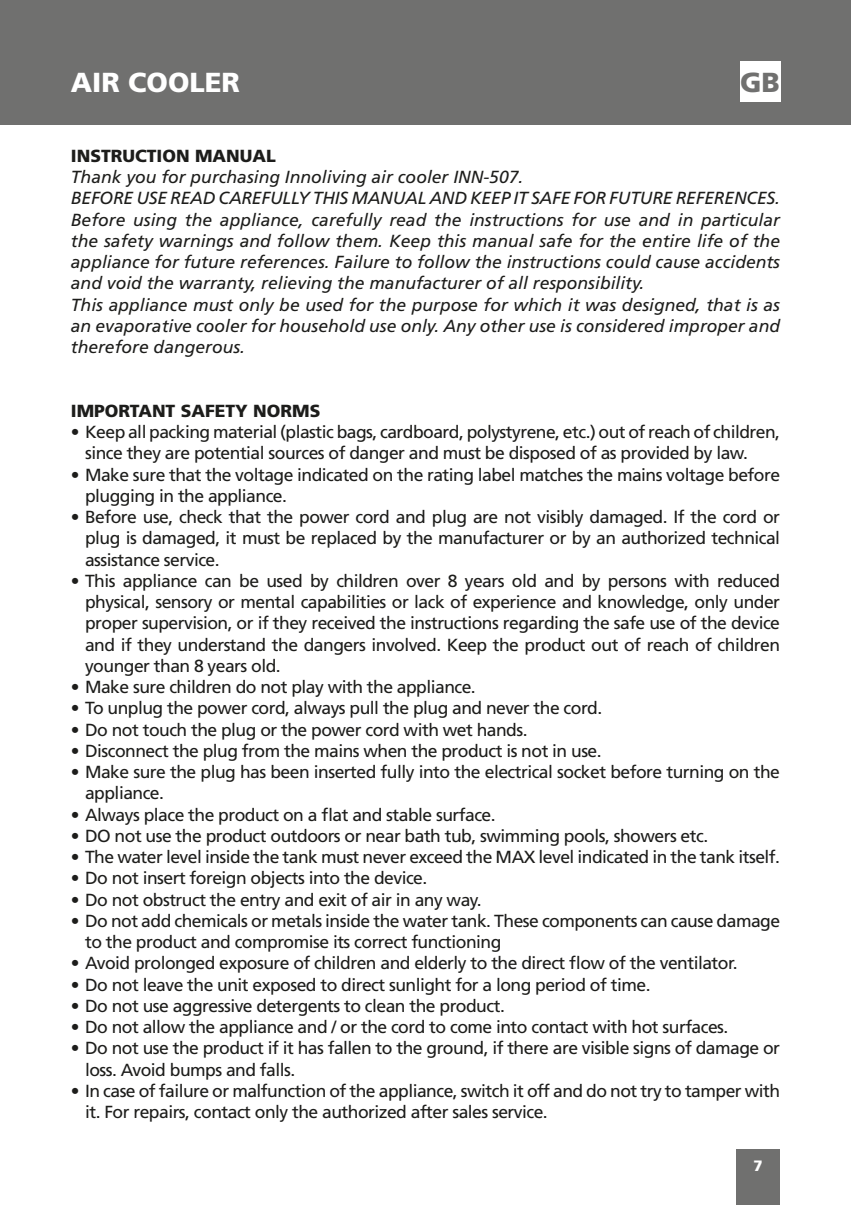
<style>
.page{position:relative;width:851px;height:1205px;background:#fff}
.page>*{position:absolute;margin:0;border:0;box-sizing:border-box;transform-origin:0 0}
.t1{font:900 27.5px "Frutiger LT Std";color:#fff}
.t2{font:900 27.5px "Frutiger LT Std";color:#70706f}
.t3{font:17.5px/21.2px "Frutiger LT Std";letter-spacing:-.03em;color:#1d1d1b}
.t4{font:italic 17.5px/21.2px "Frutiger LT Std";color:#1d1d1b}
.t5{font:900 17.5px "Frutiger LT Std";color:#1d1d1b}
.t6{font:900 15px "Frutiger LT Std";color:#fff}
</style>
<div class="page">
<div style="left:0;top:0;width:850px;height:125px;background:#70706f"></div>
<div style="left:736px;top:1149px;width:44px;height:56px;background:#70706f"></div>
<div style="left:740px;top:61px;width:40px;height:41px;background:#fff"></div>
<h1 class="t1" style="left:71px;top:65px;width:170px">AIR COOLER</h1>
<h1 class="t2" style="left:740px;top:66px;width:41px">GB</h1>
<p class="t5" style="left:71px;top:145px;width:206px">INSTRUCTION MANUAL</p>
<p class="t4" style="left:71px;top:167px;width:710px">Thank you for purchasing Innoliving air cooler INN-507.<br>BEFORE USE READ CAREFULLY THIS MANUAL AND KEEP IT SAFE FOR FUTURE REFERENCES.<br>Before using the appliance, carefully read the instructions for use and in particular the safety warnings and follow them. Keep this manual safe for the entire life of the appliance for future references. Failure to follow the instructions could cause accidents and void the warranty, relieving the manufacturer of all responsibility.<br>This appliance must only be used for the purpose for which it was designed, that is as an evaporative cooler for household use only. Any other use is considered improper and therefore dangerous.</p>
<p class="t5" style="left:71px;top:400px;width:251px">IMPORTANT SAFETY NORMS</p>
<p class="t3" style="left:85px;top:422px;width:696px;text-indent:-14px">• Keep all packing material (plastic bags, cardboard, polystyrene, etc.) out of reach of children, since they are potential sources of danger and must be disposed of as provided by law.</p>
<p class="t3" style="left:85px;top:464px;width:696px;text-indent:-14px">• Make sure that the voltage indicated on the rating label matches the mains voltage before plugging in the appliance.</p>
<p class="t3" style="left:85px;top:507px;width:696px;text-align:justify;text-indent:-14px">• Before use, check that the power cord and plug are not visibly damaged. If the cord or plug is damaged, it must be replaced by the manufacturer or by an authorized technical assistance service.</p>
<p class="t3" style="left:85px;top:570px;width:696px;text-align:justify;text-indent:-14px">• This appliance can be used by children over 8 years old and by persons with reduced physical, sensory or mental capabilities or lack of experience and knowledge, only under proper supervision, or if they received the instructions regarding the safe use of the device and if they understand the dangers involved. Keep the product out of reach of children younger than 8 years old.</p>
<p class="t3" style="left:71px;top:676px;width:406px">• Make sure children do not play with the appliance.</p>
<p class="t3" style="left:71px;top:698px;width:533px">• To unplug the power cord, always pull the plug and never the cord.</p>
<p class="t3" style="left:71px;top:719px;width:458px">• Do not touch the plug or the power cord with wet hands.</p>
<p class="t3" style="left:71px;top:740px;width:532px">• Disconnect the plug from the mains when the product is not in use.</p>
<p class="t3" style="left:85px;top:761px;width:696px;text-indent:-14px">• Make sure the plug has been inserted fully into the electrical socket before turning on the appliance.</p>
<p class="t3" style="left:71px;top:804px;width:426px">• Always place the product on a flat and stable surface.</p>
<p class="t3" style="left:71px;top:825px;width:638px">• DO not use the product outdoors or near bath tub, swimming pools, showers etc.</p>
<p class="t3" style="left:71px;top:846px;width:710px">• The water level inside the tank must never exceed the MAX level indicated in the tank itself.</p>
<p class="t3" style="left:71px;top:868px;width:358px">• Do not insert foreign objects into the device.</p>
<p class="t3" style="left:71px;top:889px;width:412px">• Do not obstruct the entry and exit of air in any way.</p>
<p class="t3" style="left:85px;top:910px;width:696px;text-indent:-14px">• Do not add chemicals or metals inside the water tank. These components can cause damage to the product and compromise its correct functioning</p>
<p class="t3" style="left:71px;top:953px;width:668px">• Avoid prolonged exposure of children and elderly to the direct flow of the ventilator.</p>
<p class="t3" style="left:71px;top:974px;width:581px">• Do not leave the unit exposed to direct sunlight for a long period of time.</p>
<p class="t3" style="left:71px;top:995px;width:435px">• Do not use aggressive detergents to clean the product.</p>
<p class="t3" style="left:71px;top:1016px;width:659px">• Do not allow the appliance and / or the cord to come into contact with hot surfaces.</p>
<p class="t3" style="left:85px;top:1038px;width:696px;text-indent:-14px">• Do not use the product if it has fallen to the ground, if there are visible signs of damage or loss. Avoid bumps and falls.</p>
<p class="t3" style="left:85px;top:1080px;width:696px;text-indent:-14px">• In case of failure or malfunction of the appliance, switch it off and do not try to tamper with it. For repairs, contact only the authorized after sales service.</p>
<p class="t6" style="left:753px;top:1156px;width:11px">7</p>
</div>
